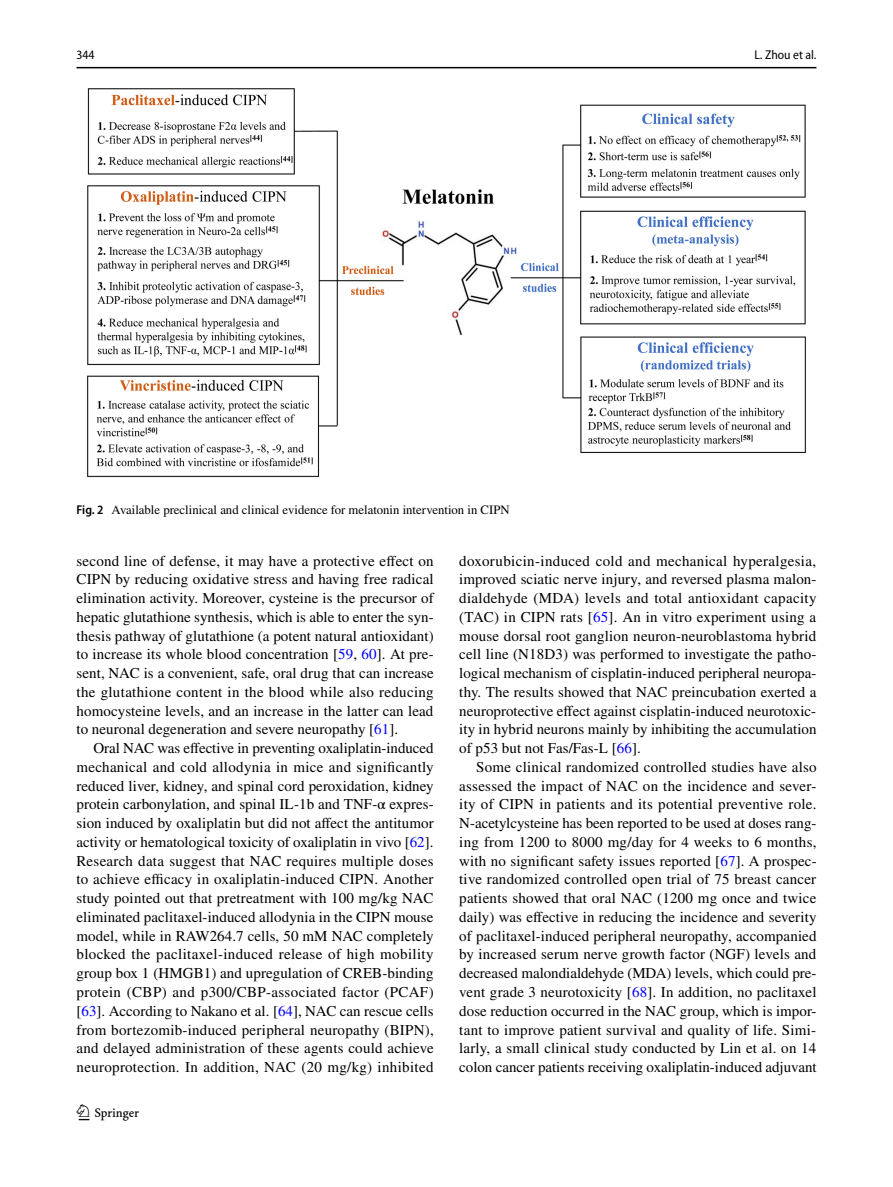
<style>
.page{position:relative;width:893px;height:1187px;background:#fff}
.page>*{position:absolute;margin:0;border:0;box-sizing:border-box;transform-origin:0 0}
.t1{font:22.5px "Springnew Regular 2";color:#000}
.t2{font:15px/18.8px "STIX";letter-spacing:.005em;color:#000;text-align:justify}
.t3{font:12.75px "STIX";color:#000}
.t4{font:semi-condensed 12.75px "Myriad Pro";color:#000}
.s1{font-family:"Myriad Pro";font-weight:600;font-stretch:semi-condensed}
.s2{color:#00f}
</style>
<div class="page">
<hr style="left:77px;top:67px;width:739px;height:1px;background:#000">
<img style="left:87px;top:88px;width:719px;height:390px">
<p class="t4" style="left:77px;top:48px;width:20px">344</p>
<p class="t4" style="left:754px;top:48px;width:64px">L. Zhou et al.</p>
<p class="t3" style="left:77px;top:501px;width:435px"><span class="s1">Fig. 2</span> Available preclinical and clinical evidence for melatonin intervention in CIPN</p>
<p class="t2" style="left:77px;top:552px;width:359px">second line of defense, it may have a protective effect on CIPN by reducing oxidative stress and having free radical elimination activity. Moreover, cysteine is the precursor of hepatic glutathione synthesis, which is able to enter the syn&shy;thesis pathway of glutathione (a potent natural antioxidant) to increase its whole blood concentration [<span class="s2">59</span>, <span class="s2">60</span>]. At pre&shy;sent, NAC is a convenient, safe, oral drug that can increase the glutathione content in the blood while also reducing homocysteine levels, and an increase in the latter can lead to neuronal degeneration and severe neuropathy [<span class="s2">61</span>].</p>
<p class="t2" style="left:77px;top:739px;width:359px;text-indent:17px">Oral NAC was effective in preventing oxaliplatin-induced mechanical and cold allodynia in mice and significantly reduced liver, kidney, and spinal cord peroxidation, kidney protein carbonylation, and spinal IL-1b and TNF-α expres&shy;sion induced by oxaliplatin but did not affect the antitumor activity or hematological toxicity of oxaliplatin in vivo [<span class="s2">62</span>].<br>Research data suggest that NAC requires multiple doses to achieve efficacy in oxaliplatin-induced CIPN. Another study pointed out that pretreatment with 100 mg/kg NAC eliminated paclitaxel-induced allodynia in the CIPN mouse model, while in RAW264.7 cells, 50 mM NAC completely blocked the paclitaxel-induced release of high mobility group box 1 (HMGB1) and upregulation of CREB-binding protein (CBP) and p300/CBP-associated factor (PCAF) [<span class="s2">63</span>]. According to Nakano et al. [<span class="s2">64</span>], NAC can rescue cells from bortezomib-induced peripheral neuropathy (BIPN), and delayed administration of these agents could achieve neuroprotection. In addition, NAC (20 mg/kg) inhibited</p>
<h1 class="t1" style="left:79px;top:1104px;width:62px">1 3</h1>
<p class="t2" style="left:459px;top:552px;width:359px">doxorubicin-induced cold and mechanical hyperalgesia, improved sciatic nerve injury, and reversed plasma malon&shy;dialdehyde (MDA) levels and total antioxidant capacity (TAC) in CIPN rats [<span class="s2">65</span>]. An in vitro experiment using a mouse dorsal root ganglion neuron-neuroblastoma hybrid cell line (N18D3) was performed to investigate the patho&shy;logical mechanism of cisplatin-induced peripheral neuropa&shy;thy. The results showed that NAC preincubation exerted a neuroprotective effect against cisplatin-induced neurotoxic&shy;ity in hybrid neurons mainly by inhibiting the accumulation of p53 but not Fas/Fas-L [<span class="s2">66</span>].</p>
<p class="t2" style="left:459px;top:758px;width:359px;text-indent:17px">Some clinical randomized controlled studies have also assessed the impact of NAC on the incidence and sever&shy;ity of CIPN in patients and its potential preventive role.<br>N-acetylcysteine has been reported to be used at doses rang&shy;ing from 1200 to 8000 mg/day for 4 weeks to 6 months, with no significant safety issues reported [<span class="s2">67</span>]. A prospec&shy;tive randomized controlled open trial of 75 breast cancer patients showed that oral NAC (1200 mg once and twice daily) was effective in reducing the incidence and severity of paclitaxel-induced peripheral neuropathy, accompanied by increased serum nerve growth factor (NGF) levels and decreased malondialdehyde (MDA) levels, which could pre&shy;vent grade 3 neurotoxicity [<span class="s2">68</span>]. In addition, no paclitaxel dose reduction occurred in the NAC group, which is impor&shy;tant to improve patient survival and quality of life. Simi&shy;larly, a small clinical study conducted by Lin et al. on 14 colon cancer patients receiving oxaliplatin-induced adjuvant</p>
</div>
